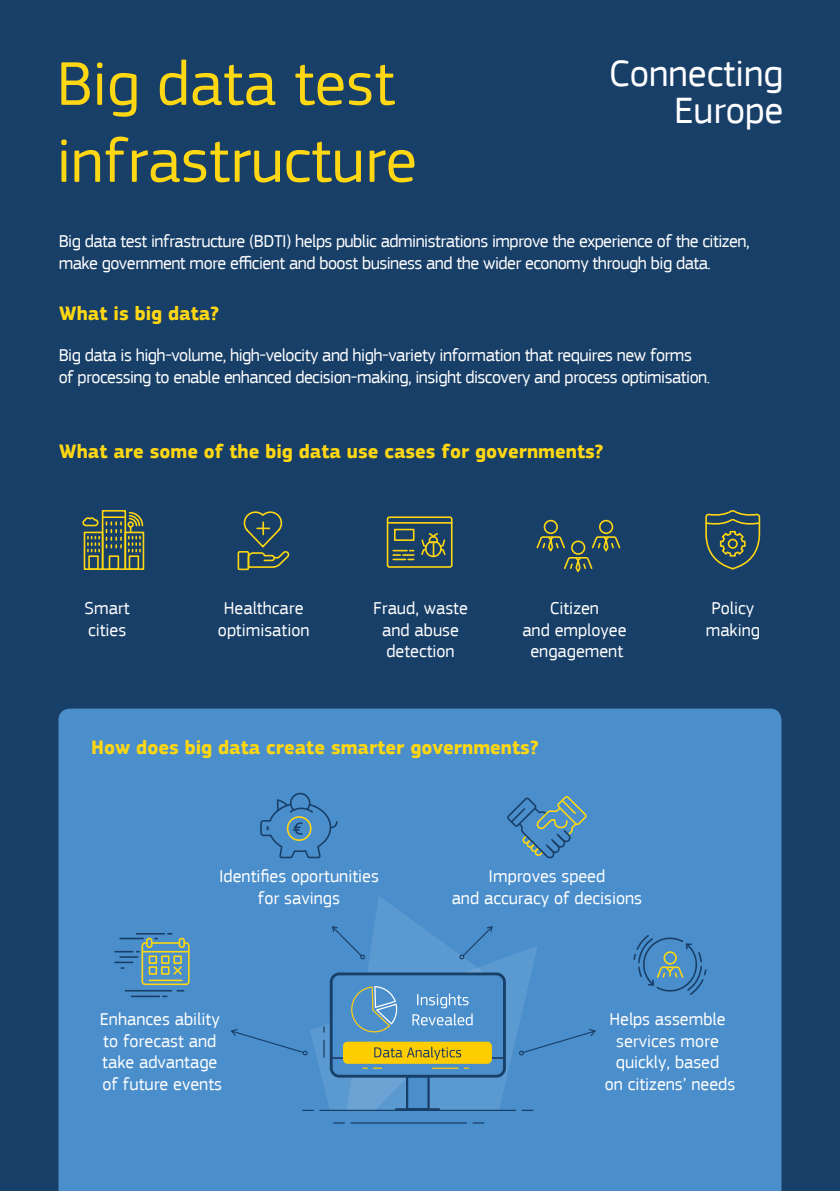
<style>
.page{position:relative;width:840px;height:1191px;background:#fff}
.page>*{position:absolute;margin:0;border:0;box-sizing:border-box;transform-origin:0 0}
.t1{font:64.2px/77px "EC Square Sans Pro";color:#ffd712}
.t2{font:38.4px/37.4px "EC Square Sans Pro";color:#fff;text-align:right}
.t3{font:700 20px "EC Square Sans Pro";color:#ffd712}
.t4{font:18px/21.6px "EC Square Sans Pro";letter-spacing:-.03em;color:#fff}
.t5{font:18px/21.6px "EC Square Sans Pro";color:#fff;text-align:center}
</style>
<div class="page">
<div style="left:0;top:0;width:839px;height:1191px;background:#183f68"></div>
<div style="left:58px;top:708px;width:723px;height:483px;background:#4a8ecc"></div>
<div style="left:598px;top:520px;width:15px;height:14px;border:2px solid #ffd712;border-radius:50%"></div>
<div style="left:543px;top:520px;width:14px;height:14px;border:2px solid #ffd712;border-radius:50%"></div>
<svg style="left:536px;top:536px;width:85px;height:36px"></svg>
<svg style="left:505px;top:794px;width:83px;height:66px"></svg>
<svg style="left:259px;top:792px;width:79px;height:67px"></svg>
<svg style="left:333px;top:1122px;width:12px;height:1px"></svg>
<svg style="left:472px;top:1122px;width:12px;height:1px"></svg>
<hr style="left:350px;top:1122px;width:117px;height:1px;background:#183f68">
<svg style="left:229px;top:895px;width:367px;height:216px"></svg>
<div style="left:237px;top:551px;width:12px;height:19px;border:2px solid #ffd712"></div>
<svg style="left:243px;top:511px;width:47px;height:57px"></svg>
<div style="left:102px;top:510px;width:24px;height:60px;border:2px solid #ffd712"></div>
<div style="left:84px;top:531px;width:19px;height:39px;border:2px solid #ffd712"></div>
<div style="left:124px;top:531px;width:20px;height:39px;border:2px solid #ffd712"></div>
<hr style="left:102px;top:516px;width:23px;height:2px;background:#ffd712">
<div style="left:109px;top:555px;width:10px;height:15px;border:2px solid #ffd712"></div>
<div style="left:88px;top:555px;width:11px;height:15px;border:2px solid #ffd712"></div>
<div style="left:129px;top:555px;width:10px;height:15px;border:2px solid #ffd712"></div>
<svg style="left:82px;top:517px;width:17px;height:10px"></svg>
<div style="left:127px;top:521px;width:7px;height:6px;border:2px solid #ffd712;border-radius:50%"></div>
<svg style="left:106px;top:522px;width:16px;height:26px"></svg>
<svg style="left:87px;top:536px;width:13px;height:15px"></svg>
<svg style="left:128px;top:511px;width:16px;height:40px"></svg>
<svg style="left:386px;top:516px;width:67px;height:52px"></svg>
<div style="left:394px;top:529px;width:20px;height:12px;border:2px solid #ffd712"></div>
<svg style="left:705px;top:510px;width:55px;height:60px"></svg>
<svg style="left:632px;top:933px;width:75px;height:63px"></svg>
<hr style="left:125px;top:990px;width:46px;height:1px;background:#183f68">
<hr style="left:131px;top:995px;width:28px;height:2px;background:#183f68">
<hr style="left:120px;top:937px;width:23px;height:2px;background:#183f68">
<svg style="left:115px;top:951px;width:24px;height:18px"></svg>
<div style="left:148px;top:955px;width:9px;height:9px;border:2px solid #ffd712"></div>
<div style="left:161px;top:955px;width:8px;height:9px;border:2px solid #ffd712"></div>
<div style="left:148px;top:966px;width:9px;height:8px;border:2px solid #ffd712"></div>
<div style="left:161px;top:966px;width:8px;height:8px;border:2px solid #ffd712"></div>
<div style="left:173px;top:955px;width:9px;height:9px;border:2px solid #ffd712"></div>
<svg style="left:172px;top:964px;width:11px;height:12px"></svg>
<hr style="left:149px;top:979px;width:33px;height:2px;background:#ffd712">
<div style="left:146px;top:937px;width:6px;height:11px;border:2px solid #ffd712;border-radius:2px"></div>
<div style="left:178px;top:937px;width:7px;height:11px;border:2px solid #ffd712;border-radius:2px"></div>
<hr style="left:143px;top:951px;width:45px;height:1px;background:#ffd712">
<div style="left:141px;top:942px;width:48px;height:43px;border:2px solid #ffd712;border-radius:3px"></div>
<svg style="left:136px;top:933px;width:43px;height:10px"></svg>
<h1 class="t1" style="left:57px;top:46px;width:361px">Big data test infrastructure</h1>
<h2 class="t2" style="left:608px;top:54px;width:176px">Connecting<br>Europe</h2>
<p class="t4" style="left:59px;top:230px;width:692px">Big data test infrastructure (BDTI) helps public administrations improve the experience of the citizen, make government more efficient and boost business and the wider economy through big data.</p>
<p class="t3" style="left:59px;top:301px;width:161px">What is big data?</p>
<p class="t4" style="left:59px;top:345px;width:652px">Big data is high-volume, high-velocity and high-variety information that requires new forms of processing to enable enhanced decision-making, insight discovery and process optimisation.</p>
<p class="t3" style="left:59px;top:439px;width:545px">What are some of the big data use cases for governments?</p>
<p class="t5" style="left:85px;top:597px;width:47px;text-align:left">Smart cities</p>
<p class="t5" style="left:218px;top:597px;width:93px">Healthcare optimisation</p>
<p class="t5" style="left:373px;top:597px;width:96px">Fraud, waste and abuse detection</p>
<p class="t5" style="left:522px;top:597px;width:106px">Citizen<br>and employee engagement</p>
<p class="t3" style="left:91px;top:736px;width:449px">How does big data create smarter governments?</p>
<p class="t5" style="left:219px;top:865px;width:161px">Identifies oportunities for savings</p>
<p class="t5" style="left:451px;top:865px;width:192px">Improves speed<br>and accuracy of decisions</p>
<p class="t5" style="left:705px;top:597px;width:56px">Policy making</p>
<p class="t5" style="left:100px;top:1008px;width:124px;text-align:left">Enhances ability to forecast and take advantage of future events</p>
<p class="t5" style="left:604px;top:1008px;width:132px">Helps assemble services more quickly, based<br>on citizens’ needs</p>
</div>
